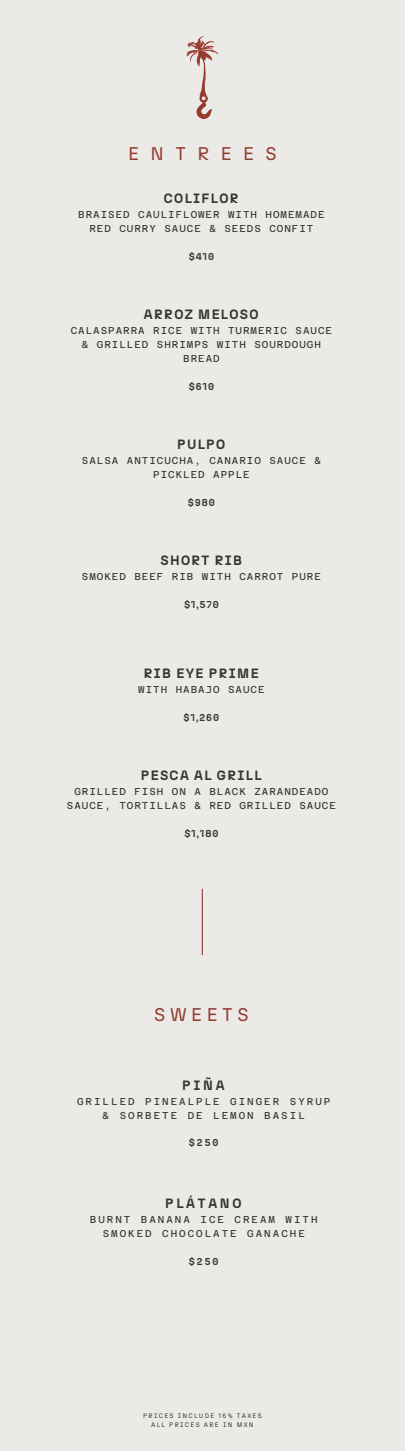
<style>
.page{position:relative;width:405px;height:1451px;background:#eceae6}
.page>*{position:absolute;margin:0;border:0;box-sizing:border-box;transform-origin:0 0}
.t1{font:18.4px "N27";letter-spacing:.62em;color:#943b32}
.t2{font:700 13.5px "N27";letter-spacing:.1em;color:#313834}
.t3{font:700 13.5px "N27";letter-spacing:.2em;color:#313834}
.t4{font:10px/13.9px "Azeret Mono";letter-spacing:.1em;color:#313834;text-align:center}
.t5{font:10px/13.9px "Azeret Mono";letter-spacing:.2em;color:#313834;text-align:center}
.t6{font:700 10px "N27";letter-spacing:.1em;color:#313834}
.t7{font:6.5px/9px "N27";letter-spacing:.2em;color:#313834;text-align:center}
</style>
<div class="page">
<img style="left:187px;top:36px;width:31px;height:83px">
<hr style="left:202px;top:889px;width:1px;height:66px;background:#943b32">
<h1 class="t1" style="left:128px;top:143px;width:150px">ENTREES</h1>
<h2 class="t2" style="left:164px;top:190px;width:76px">COLIFLOR</h2>
<p class="t4" style="left:78px;top:208px;width:248px">BRAISED CAULIFLOWER WITH HOMEMADE<br>RED CURRY SAUCE &amp; SEEDS CONFIT</p>
<p class="t6" style="left:189px;top:250px;width:27px">$410</p>
<h2 class="t2" style="left:144px;top:306px;width:116px">ARROZ MELOSO</h2>
<p class="t4" style="left:71px;top:324px;width:263px">CALASPARRA RICE WITH TURMERIC SAUCE &amp; GRILLED SHRIMPS WITH SOURDOUGH<br>BREAD</p>
<p class="t6" style="left:189px;top:380px;width:27px">$610</p>
<h2 class="t2" style="left:177px;top:436px;width:49px">PULPO</h2>
<p class="t4" style="left:82px;top:453px;width:240px">SALSA ANTICUCHA, CANARIO SAUCE &amp;<br>PICKLED APPLE</p>
<p class="t6" style="left:188px;top:496px;width:29px">$980</p>
<h2 class="t2" style="left:160px;top:552px;width:83px">SHORT RIB</h2>
<p class="t4" style="left:82px;top:569px;width:240px">SMOKED BEEF RIB WITH CARROT PURE</p>
<p class="t6" style="left:184px;top:598px;width:36px">$1,570</p>
<h2 class="t2" style="left:144px;top:665px;width:116px">RIB EYE PRIME</h2>
<p class="t4" style="left:138px;top:683px;width:128px">WITH HABAJO SAUCE</p>
<p class="t6" style="left:184px;top:711px;width:37px">$1,260</p>
<h2 class="t2" style="left:141px;top:767px;width:122px">PESCA AL GRILL</h2>
<p class="t4" style="left:67px;top:785px;width:270px">GRILLED FISH ON A BLACK ZARANDEADO<br>SAUCE, TORTILLAS &amp; RED GRILLED SAUCE</p>
<p class="t6" style="left:184px;top:827px;width:36px">$1,180</p>
<h1 class="t1" style="left:154px;top:1003px;width:96px">S W E E T S</h1>
<h2 class="t2" style="left:182px;top:1077px;width:44px">PIÑA</h2>
<p class="t5" style="left:77px;top:1094px;width:255px">GRILLED PINEALPLE GINGER SYRUP &amp; SORBETE DE LEMON BASIL</p>
<p class="t6" style="left:189px;top:1137px;width:31px">$250</p>
<h2 class="t3" style="left:165px;top:1195px;width:78px">PLÁTANO</h2>
<p class="t5" style="left:90px;top:1213px;width:229px">BURNT BANANA ICE CREAM WITH<br>SMOKED CHOCOLATE GANACHE</p>
<p class="t6" style="left:189px;top:1255px;width:31px">$250</p>
<p class="t7" style="left:143px;top:1411px;width:120px">PRICES INCLUDE 16% TAXES<br>ALL PRICES ARE IN MXN</p>
</div>
